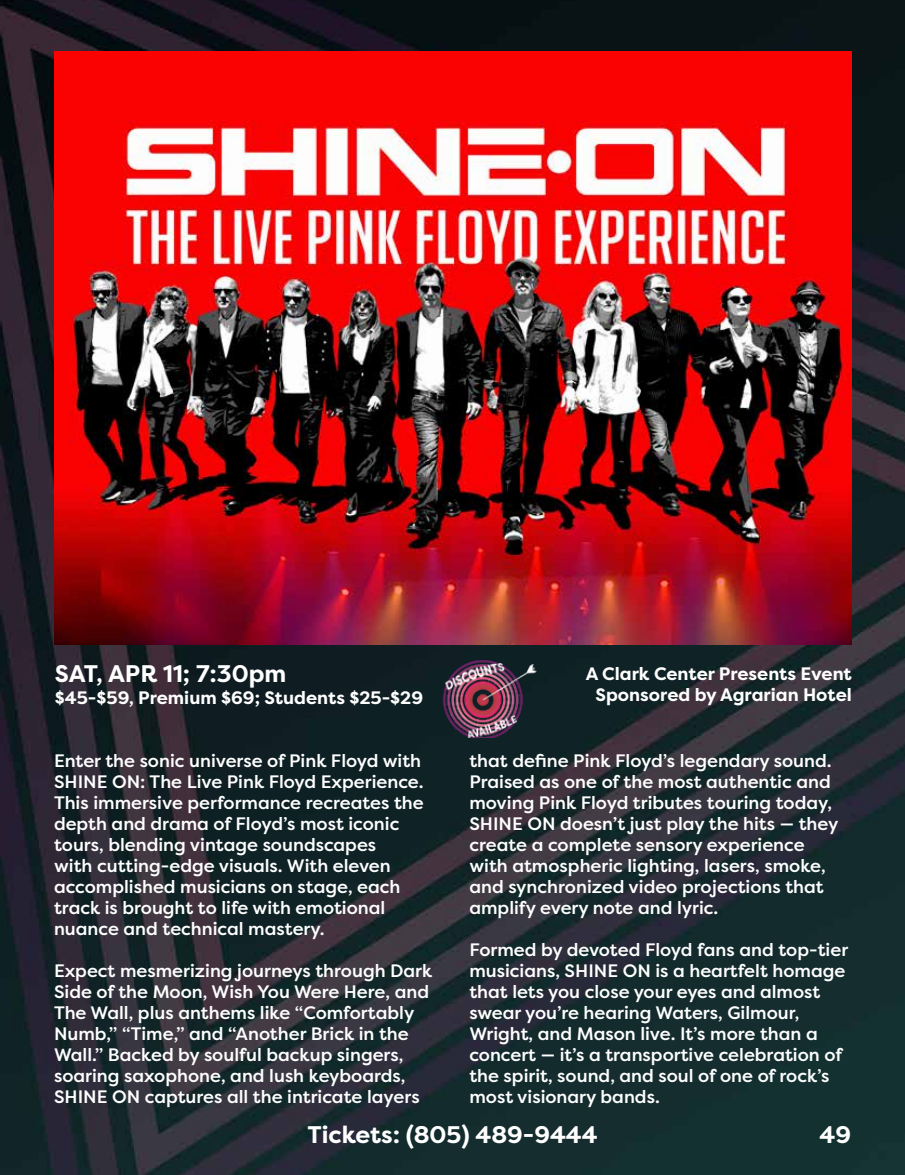
<style>
.page{position:relative;width:905px;height:1175px;background:#fff}
.page>*{position:absolute;margin:0;border:0;box-sizing:border-box;transform-origin:0 0}
.t1{font:700 24px "Filson Pro";color:#fff}
.t2{font:500 18px/21px "Filson Pro";color:#fff}
.t3{font:700 18px/21.6px "Filson Pro";color:#fff;text-align:center}
</style>
<div class="page">
<img style="left:0;top:0;width:904px;height:1174px">
<img style="left:55px;top:51px;width:796px;height:593px">
<img style="left:439px;top:651px;width:101px;height:86px">
<h1 class="t1" style="left:55px;top:658px;width:233px">SAT, APR 11; 7:30pm</h1>
<p class="t3" style="left:55px;top:687px;width:369px">$45-$59, Premium $69; Students $25-$29</p>
<p class="t2" style="left:54px;top:749px;width:371px">Enter the sonic universe of Pink Floyd with SHINE ON: The Live Pink Floyd Experience.<br>This immersive performance recreates the depth and drama of Floyd’s most iconic tours, blending vintage soundscapes<br>with cutting-edge visuals. With eleven accomplished musicians on stage, each track is brought to life with emotional nuance and technical mastery.</p>
<p class="t2" style="left:54px;top:959px;width:380px">Expect mesmerizing journeys through Dark Side of the Moon, Wish You Were Here, and The Wall, plus anthems like “Comfortably Numb,” “Time,” and “Another Brick in the Wall.” Backed by soulful backup singers, soaring saxophone, and lush keyboards, SHINE ON captures all the intricate layers</p>
<p class="t3" style="left:585px;top:662px;width:267px">A Clark Center Presents Event<br>Sponsored by Agrarian Hotel</p>
<p class="t2" style="left:469px;top:749px;width:370px">that define Pink Floyd’s legendary sound.<br>Praised as one of the most authentic and moving Pink Floyd tributes touring today, SHINE ON doesn’t just play the hits — they create a complete sensory experience with atmospheric lighting, lasers, smoke, and synchronized video projections that amplify every note and lyric.</p>
<p class="t2" style="left:469px;top:938px;width:380px">Formed by devoted Floyd fans and top-tier musicians, SHINE ON is a heartfelt homage that lets you close your eyes and almost swear you’re hearing Waters, Gilmour, Wright, and Mason live. It’s more than a concert — it’s a transportive celebration of the spirit, sound, and soul of one of rock’s most visionary bands.</p>
<h1 class="t1" style="left:307px;top:1119px;width:291px">Tickets: (805) 489-9444</h1>
<h1 class="t1" style="left:819px;top:1119px;width:33px">49</h1>
</div>
